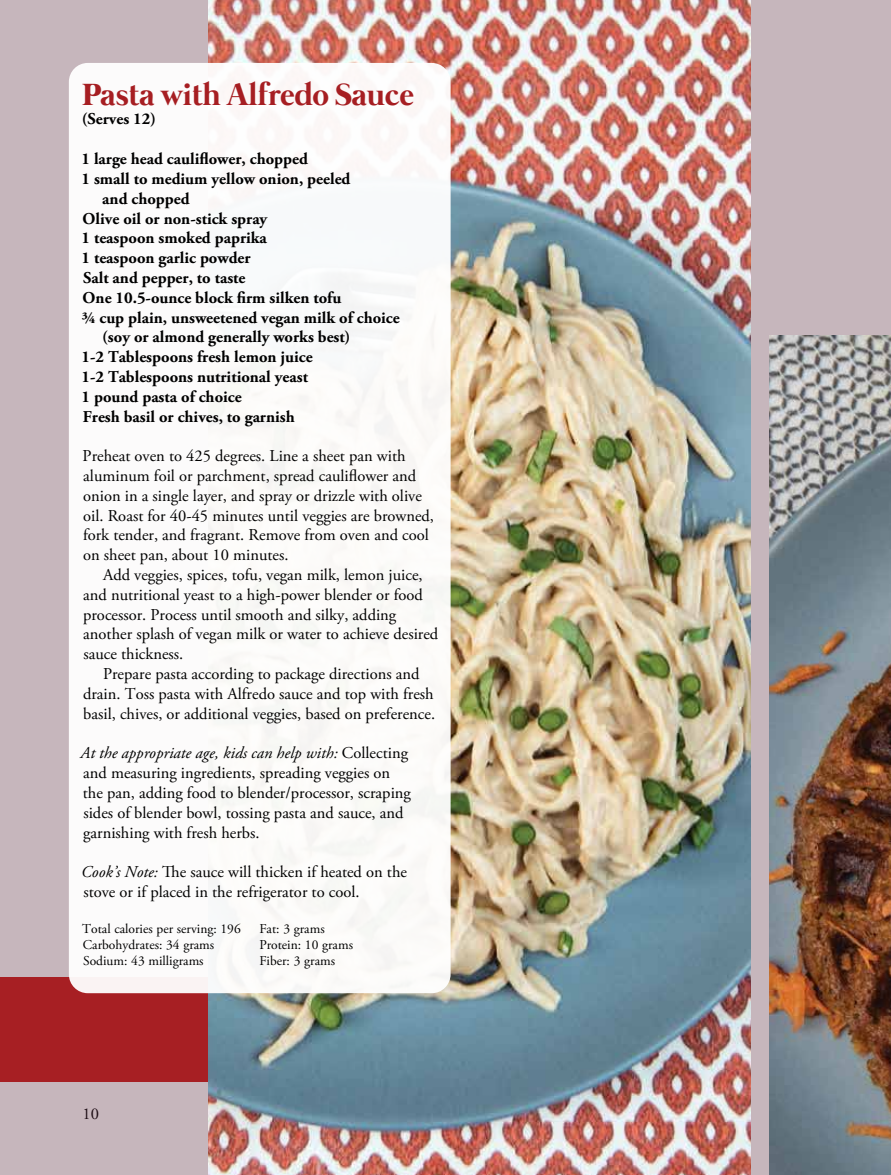
<style>
.page{position:relative;width:891px;height:1175px;background:#fff}
.page>*{position:absolute;margin:0;border:0;box-sizing:border-box;transform-origin:0 0}
.t1{font:700 31.5px "Mermaid";color:#a61e22}
.t2{font:16.5px/19.8px "Adobe Garamond Pro";color:#000}
.t3{font:700 16.5px "Adobe Garamond Pro";color:#000}
.t4{font:13.5px "Adobe Garamond Pro";color:#000}
.s1{font-style:italic}
</style>
<div class="page">
<div style="left:0;top:0;width:891px;height:1174px;background:#c6b6bc"></div>
<img style="left:770px;top:335px;width:121px;height:839px">
<div style="left:0;top:976px;width:410px;height:105px;background:#a71f23"></div>
<img style="left:208px;top:0;width:543px;height:1174px">
<div style="left:69px;top:63px;width:382px;height:930px;background:#fff;border-radius:19px"></div>
<h1 class="t1" style="left:82px;top:76px;width:333px">Pasta with Alfredo Sauce</h1>
<p class="t3" style="left:82px;top:110px;width:76px">(Serves 12)</p>
<p class="t3" style="left:82px;top:149px;width:228px">1 large head cauliflower, chopped</p>
<p class="t3" style="left:82px;top:169px;width:270px">1 small to medium yellow onion, peeled</p>
<p class="t3" style="left:102px;top:189px;width:89px">and chopped</p>
<p class="t3" style="left:83px;top:209px;width:186px">Olive oil or non-stick spray</p>
<p class="t3" style="left:82px;top:228px;width:187px">1 teaspoon smoked paprika</p>
<p class="t3" style="left:82px;top:248px;width:171px">1 teaspoon garlic powder</p>
<p class="t3" style="left:83px;top:268px;width:164px">Salt and pepper, to taste</p>
<p class="t3" style="left:83px;top:288px;width:260px">One 10.5-ounce block firm silken tofu</p>
<p class="t3" style="left:82px;top:308px;width:320px">¾ cup plain, unsweetened vegan milk of choice</p>
<p class="t3" style="left:102px;top:327px;width:250px">(soy or almond generally works best)</p>
<p class="t3" style="left:82px;top:347px;width:233px">1-2 Tablespoons fresh lemon juice</p>
<p class="t3" style="left:82px;top:367px;width:228px">1-2 Tablespoons nutritional yeast</p>
<p class="t3" style="left:82px;top:387px;width:162px">1 pound pasta of choice</p>
<p class="t3" style="left:83px;top:407px;width:213px">Fresh basil or chives, to garnish</p>
<p class="t2" style="left:83px;top:446px;width:353px">Preheat oven to 425 degrees. Line a sheet pan with aluminum foil or parchment, spread cauliflower and onion in a single layer, and spray or drizzle with olive oil. Roast for 40-45 minutes until veggies are browned, fork tender, and fragrant. Remove from oven and cool on sheet pan, about 10 minutes.</p>
<p class="t2" style="left:83px;top:565px;width:357px;text-indent:20px">Add veggies, spices, tofu, vegan milk, lemon juice, and nutritional yeast to a high-power blender or food processor. Process until smooth and silky, adding another splash of vegan milk or water to achieve desired sauce thickness.</p>
<p class="t2" style="left:83px;top:664px;width:354px;text-align:center">Prepare pasta according to package directions and drain. Toss pasta with Alfredo sauce and top with fresh basil, chives, or additional veggies, based on preference.</p>
<p class="t2" style="left:81px;top:743px;width:332px"><span class="s1">At the appropriate age, kids can help with:</span> Collecting and measuring ingredients, spreading veggies on the pan, adding food to blender/processor, scraping sides of blender bowl, tossing pasta and sauce, and garnishing with fresh herbs.</p>
<p class="t2" style="left:81px;top:862px;width:327px"><span class="s1">Cook’s Note:</span> The sauce will thicken if heated on the stove or if placed in the refrigerator to cool.</p>
<p class="t4" style="left:82px;top:920px;width:160px">Total calories per serving: 196</p>
<p class="t4" style="left:259px;top:920px;width:67px">Fat: 3 grams</p>
<p class="t4" style="left:83px;top:936px;width:133px">Carbohydrates: 34 grams</p>
<p class="t4" style="left:259px;top:936px;width:95px">Protein: 10 grams</p>
<p class="t4" style="left:83px;top:953px;width:122px">Sodium: 43 milligrams</p>
<p class="t4" style="left:259px;top:953px;width:77px">Fiber: 3 grams</p>
<p class="t2" style="left:82px;top:1104px;width:18px">10</p>
</div>
